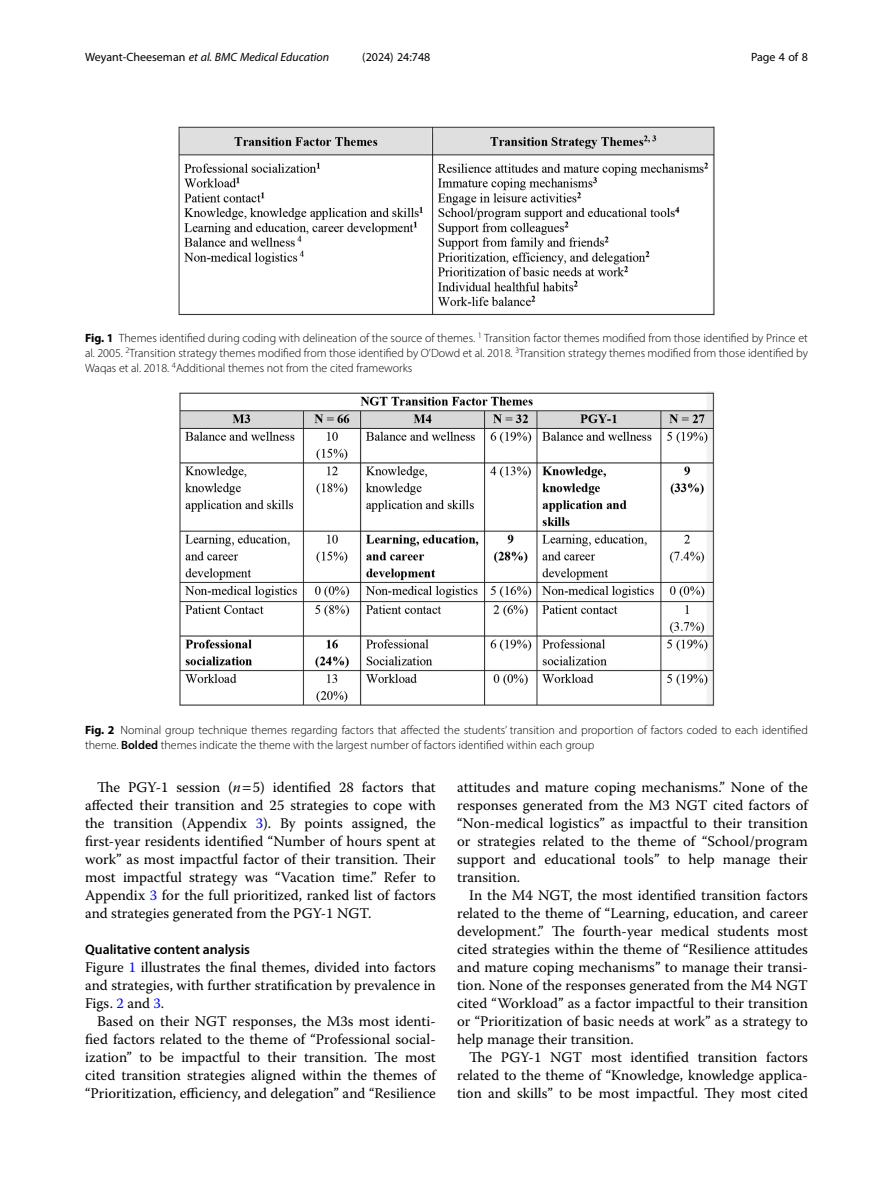
<style>
.page{position:relative;width:893px;height:1191px;background:#fff}
.page>*{position:absolute;margin:0;border:0;box-sizing:border-box;transform-origin:0 0}
.Body_Text_Indent{font:14.7px/18px "Warnock Pro";color:#000;text-align:justify}
.Body_Text{font:14.7px/18px "Warnock Pro";color:#000;text-align:justify}
.Head_2{font:600 13.8px "Myriad Pro";color:#000}
.Figure_Caption{font:300 12px/15px "Myriad Pro";color:#000}
.t1{font:italic 12px "Myriad Pro";color:#000}
.t2{font:12px "Myriad Pro";color:#000}
.s1{font-style:normal}
.s2{font-weight:700}
.s3{font-weight:600}
.s4{font-style:italic}
.s5{color:#00f}
</style>
<div class="page">
<img style="left:179px;top:392px;width:535px;height:314px">
<img style="left:179px;top:126px;width:535px;height:189px">
<p class="t1" style="left:85px;top:50px;width:246px"><span class="s1">Weyant-Cheeseman</span> et al. BMC Medical Education</p>
<p class="t2" style="left:362px;top:50px;width:70px">(2024) 24:748</p>
<p class="t2" style="left:751px;top:50px;width:58px">Page 4 of 8</p>
<p class="Figure_Caption" style="left:85px;top:331px;width:724px;text-align:justify"><span class="s2">Fig. 1</span> Themes identified during coding with delineation of the source of themes. <sup>1</sup> Transition factor themes modified from those identified by Prince et al. 2005. <sup>2</sup>Transition strategy themes modified from those identified by O’Dowd et al. 2018. <sup>3</sup>Transition strategy themes modified from those identified by Waqas et al. 2018. <sup>4</sup>Additional themes not from the cited frameworks</p>
<p class="Figure_Caption" style="left:85px;top:722px;width:724px"><span class="s2">Fig. 2</span> Nominal group technique themes regarding factors that affected the students’ transition and proportion of factors coded to each identified theme. <span class="s3">Bolded</span> themes indicate the theme with the largest number of factors identified within each group</p>
<p class="Body_Text_Indent" style="left:85px;top:778px;width:352px;text-indent:12px">The PGY-1 session (<span class="s4">n</span> 5) identified 28 factors that affected their transition and 25 strategies to cope with the transition (Appendix <span class="s5">3</span>). By points assigned, the first-year residents identified “Number of hours spent at work” as most impactful factor of their transition. Their most impactful strategy was “Vacation time.” Refer to Appendix <span class="s5">3</span> for the full prioritized, ranked list of factors and strategies generated from the PGY-1 NGT.</p>
<p class="Head_2" style="left:85px;top:941px;width:166px">Qualitative content analysis</p>
<p class="Body_Text" style="left:85px;top:958px;width:352px">Figure <span class="s5">1</span> illustrates the final themes, divided into factors and strategies, with further stratification by prevalence in Figs. <span class="s5">2</span> and <span class="s5">3</span>.</p>
<p class="Body_Text_Indent" style="left:85px;top:1012px;width:352px;text-indent:12px">Based on their NGT responses, the M3s most identi&shy;fied factors related to the theme of “Professional social&shy;ization” to be impactful to their transition. The most cited transition strategies aligned within the themes of “Prioritization, efficiency, and delegation” and “Resilience</p>
<p class="Body_Text_Indent" style="left:457px;top:778px;width:352px">attitudes and mature coping mechanisms.” None of the responses generated from the M3 NGT cited factors of “Non-medical logistics” as impactful to their transition or strategies related to the theme of “School/program support and educational tools” to help manage their transition.</p>
<p class="Body_Text_Indent" style="left:457px;top:886px;width:352px;text-indent:12px">In the M4 NGT, the most identified transition factors related to the theme of “Learning, education, and career development.” The fourth-year medical students most cited strategies within the theme of “Resilience attitudes and mature coping mechanisms” to manage their transi&shy;tion. None of the responses generated from the M4 NGT cited “Workload” as a factor impactful to their transition or “Prioritization of basic needs at work” as a strategy to help manage their transition.</p>
<p class="Body_Text_Indent" style="left:457px;top:1048px;width:352px;text-indent:12px">The PGY-1 NGT most identified transition factors related to the theme of “Knowledge, knowledge applica&shy;tion and skills” to be most impactful. They most cited</p>
</div>
